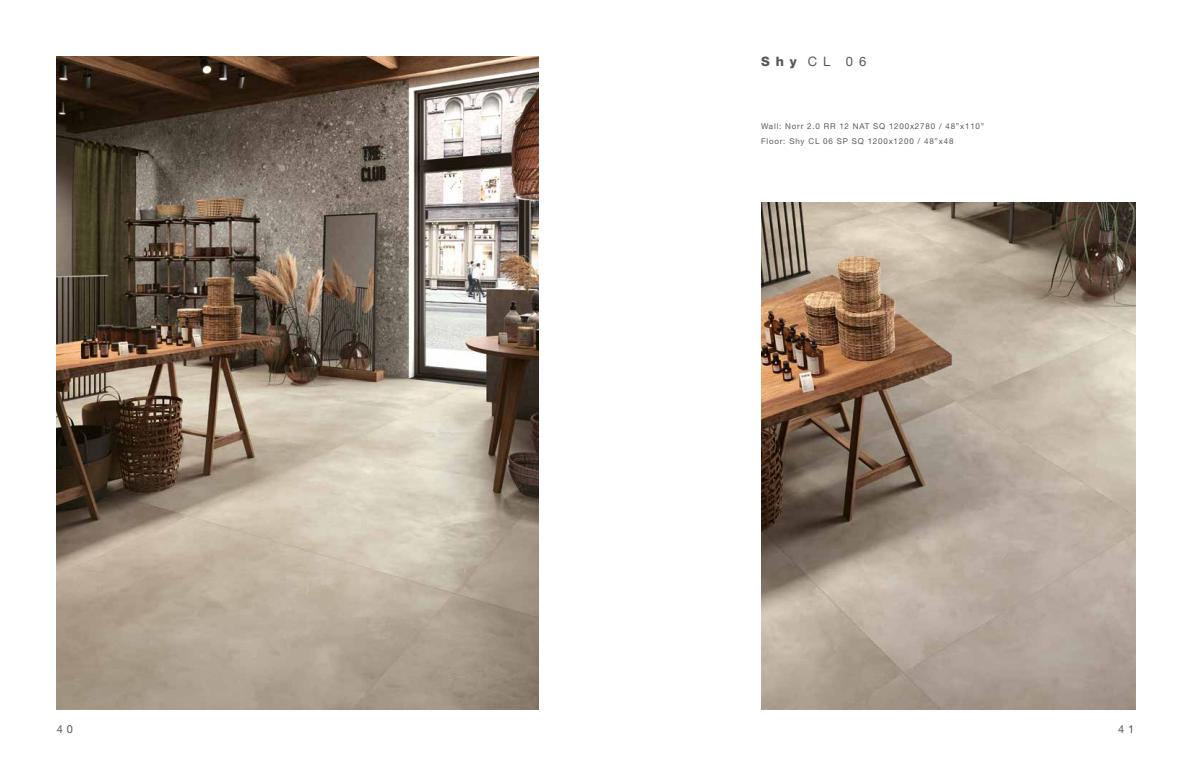
<style>
.page{position:relative;width:1191px;height:766px;background:#fff}
.page>*{position:absolute;margin:0;border:0;box-sizing:border-box;transform-origin:0 0}
.t1{font:13px "Helvetica Neue LT Std";color:#575756}
.t2{font:11px "Helvetica Neue LT Std";color:#575756}
.t3{font:8px/15px "Helvetica Neue LT Std";letter-spacing:.1em;color:#575756}
.s1{font-weight:800}
</style>
<div class="page">
<img style="left:761px;top:203px;width:374px;height:506px">
<img style="left:56px;top:57px;width:483px;height:652px">
<h1 class="t1" style="left:761px;top:54px;width:107px"><span class="s1">Shy</span> CL 06</h1>
<p class="t3" style="left:761px;top:119px;width:225px">Wall: Norr 2.0 RR 12 NAT SQ 1200x2780 / 48”x110”<br>Floor: Shy CL 06 SP SQ 1200x1200 / 48”x48</p>
<h2 class="t2" style="left:57px;top:722px;width:18px">4 0</h2>
<h2 class="t2" style="left:1118px;top:722px;width:18px">4 1</h2>
</div>
